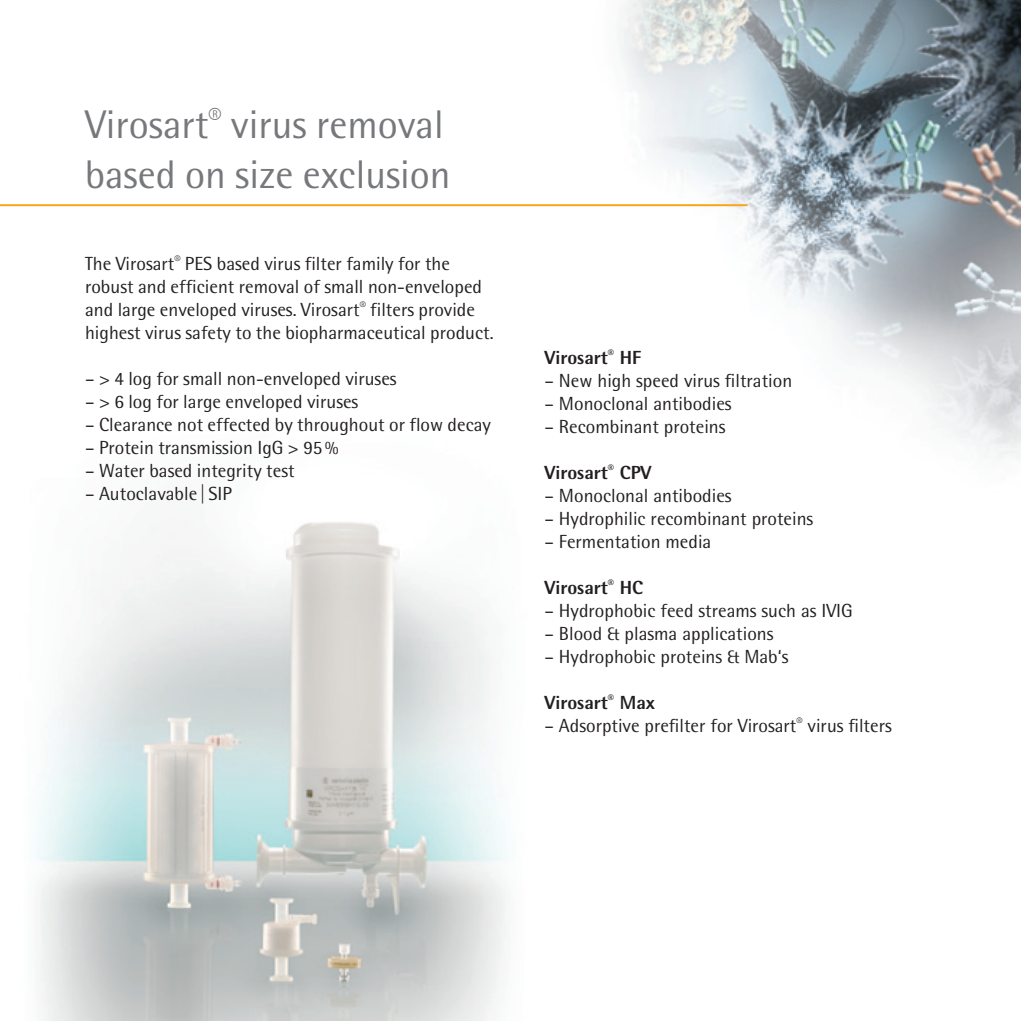
<style>
.page{position:relative;width:1021px;height:1021px;background:#fff}
.page>*{position:absolute;margin:0;border:0;box-sizing:border-box;transform-origin:0 0}
.t1{font:40px/50px "Sartorius Rotis Sans";color:#76787b}
.t2{font:19px/23px "Sartorius Rotis Sans";color:#231f20}
.t3{font:800 19px "Sartorius Rotis Sans";color:#231f20}
</style>
<div class="page">
<img style="left:36px;top:521px;width:472px;height:499px">
<img style="left:584px;top:0;width:436px;height:459px">
<hr style="left:0;top:204px;width:747px;height:2px;background:#f9a51b">
<h1 class="t1" style="left:85px;top:99px;width:367px">Virosart<sup>®</sup> virus removal based on size exclusion</h1>
<p class="t2" style="left:85px;top:252px;width:410px">The Virosart<sup>®</sup> PES based virus filter family for the robust and efficient removal of small non-enveloped and large enveloped viruses. Virosart<sup>®</sup> filters provide highest virus safety to the biopharmaceutical product.</p>
<p class="t2" style="left:85px;top:367px;width:313px">– &gt; 4 log for small non-enveloped viruses</p>
<p class="t2" style="left:85px;top:390px;width:275px">– &gt; 6 log for large enveloped viruses</p>
<p class="t2" style="left:85px;top:413px;width:407px">– Clearance not effected by throughout or flow decay</p>
<p class="t2" style="left:85px;top:436px;width:255px">– Protein transmission IgG &gt; 95%</p>
<p class="t2" style="left:85px;top:459px;width:211px">– Water based integrity test</p>
<p class="t2" style="left:85px;top:482px;width:148px">– Autoclavable | SIP</p>
<p class="t3" style="left:544px;top:345px;width:98px">Virosart<sup>®</sup> HF</p>
<p class="t2" style="left:544px;top:368px;width:249px">– New high speed virus filtration</p>
<p class="t2" style="left:544px;top:391px;width:188px">– Monoclonal antibodies</p>
<p class="t2" style="left:544px;top:414px;width:182px">– Recombinant proteins</p>
<p class="t3" style="left:544px;top:460px;width:108px">Virosart<sup>®</sup> CPV</p>
<p class="t2" style="left:544px;top:483px;width:188px">– Monoclonal antibodies</p>
<p class="t2" style="left:544px;top:506px;width:270px">– Hydrophilic recombinant proteins</p>
<p class="t2" style="left:544px;top:529px;width:168px">– Fermentation media</p>
<p class="t3" style="left:544px;top:575px;width:100px">Virosart<sup>®</sup> HC</p>
<p class="t2" style="left:544px;top:598px;width:310px">– Hydrophobic feed streams such as IVIG</p>
<p class="t2" style="left:544px;top:621px;width:230px">– Blood &amp; plasma applications</p>
<p class="t2" style="left:544px;top:644px;width:245px">– Hydrophobic proteins &amp; Mab‘s</p>
<p class="t3" style="left:544px;top:690px;width:112px">Virosart<sup>®</sup> Max</p>
<p class="t2" style="left:544px;top:713px;width:349px">– Adsorptive prefilter for Virosart<sup>®</sup> virus filters</p>
</div>
